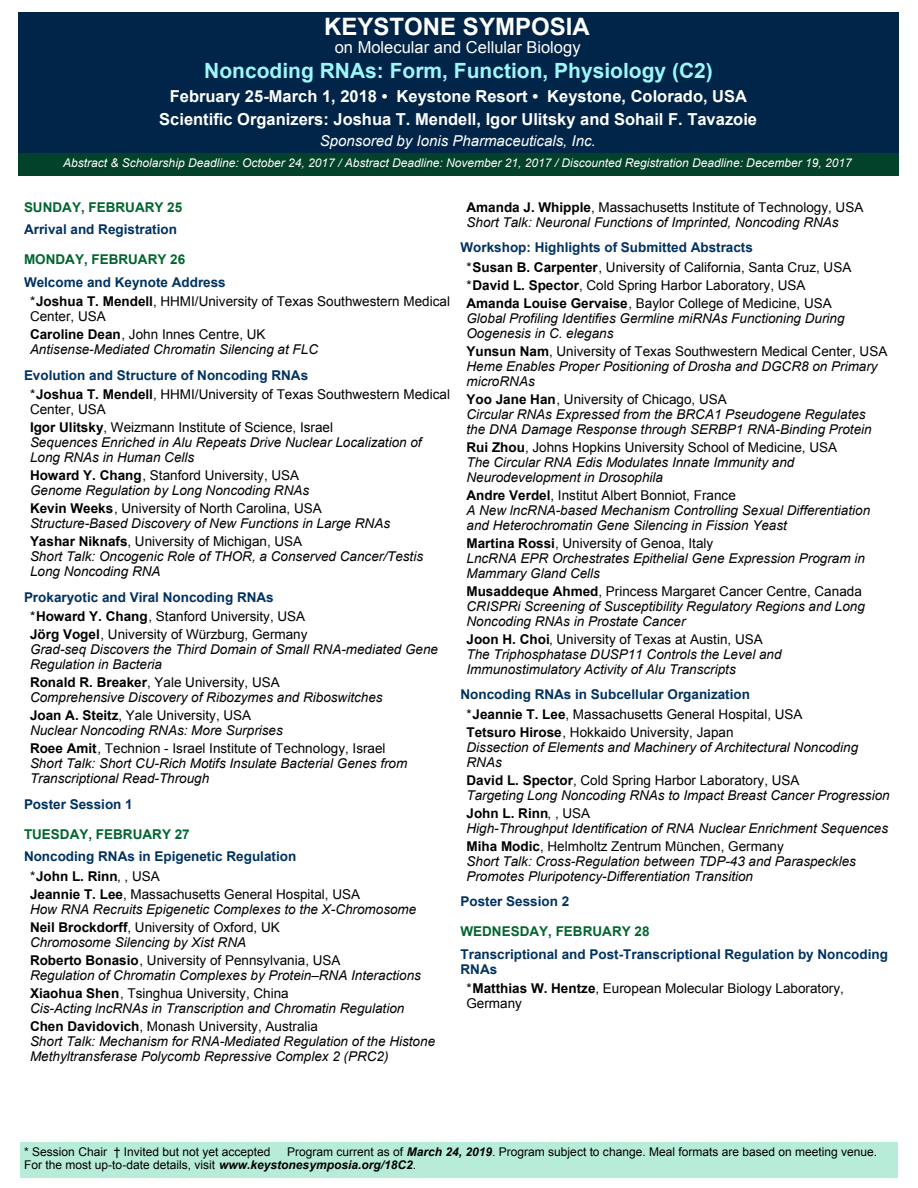
<style>
.page{position:relative;width:918px;height:1188px;background:#fff}
.page>*{position:absolute;margin:0;border:0;box-sizing:border-box;transform-origin:0 0}
.t1{font:700 24px "Arial";color:#fff}
.t2{font:700 21px "Arial";color:#9df7fd}
.t3{font:700 16.5px/22.5px "Arial";color:#fff;text-align:center}
.t4{font:16.5px "Arial";color:#fff}
.t5{font:italic 15px "Arial";color:#fff}
.t6{font:italic 13.5px/15px "Arial";color:#000}
.t7{font:13.5px/18px "Arial";color:#000}
.t8{font:700 13.5px/19.5px "Arial";color:#003260}
.t9{font:700 13.5px "Arial";color:#00652e}
.t10{font:12px/13.5px "Arial";color:#000}
.t11{font:italic 12px "Arial";color:#fff}
.s1{font-weight:700;color:#003260}
.s2{font-weight:700}
.s3{font-weight:700;font-style:normal}
.s4{font-style:normal}
.s5{font-weight:400;color:#000}
.s6{color:#000}
.s7{font-weight:700;font-style:italic}
</style>
<div class="page">
<div style="left:20px;top:1142px;width:877px;height:36px;background:#b7ecd8"></div>
<div style="left:18px;top:12px;width:881px;height:141px;background:#012548"></div>
<div style="left:18px;top:153px;width:881px;height:23px;background:#02412a"></div>
<h1 class="t1" style="left:324px;top:17px;width:267px">KEYSTONE SYMPOSIA</h1>
<p class="t4" style="left:335px;top:40px;width:247px">on Molecular and Cellular Biology</p>
<h2 class="t2" style="left:204px;top:63px;width:510px">Noncoding RNAs: Form, Function, Physiology (C2)</h2>
<p class="t3" style="left:159px;top:86px;width:599px">February 25-March 1, 2018 • Keystone Resort • Keystone, Colorado, USA<br>Scientific Organizers: Joshua T. Mendell, Igor Ulitsky and Sohail F. Tavazoie</p>
<p class="t5" style="left:320px;top:135px;width:277px">Sponsored by Ionis Pharmaceuticals, Inc.</p>
<p class="t11" style="left:63px;top:158px;width:790px">Abstract &amp; Scholarship Deadline: October 24, 2017 / Abstract Deadline: November 21, 2017 / Discounted Registration Deadline: December 19, 2017</p>
<p class="t9" style="left:24px;top:202px;width:160px">SUNDAY, FEBRUARY 25</p>
<p class="t8" style="left:24px;top:221px;width:155px">Arrival and Registration</p>
<p class="t9" style="left:24px;top:254px;width:163px">MONDAY, FEBRUARY 26</p>
<p class="t7" style="left:30px;top:273px;width:422px;line-height:19.5px;text-indent:-6px"><span class="s1">Welcome and Keynote Address<br></span>*<span class="s2">Joshua T. Mendell</span>, HHMI/University of Texas Southwestern Medical</p>
<p class="t7" style="left:30px;top:309px;width:237px">Center, USA<br><span class="s2">Caroline Dean</span>, John Innes Centre, UK</p>
<p class="t6" style="left:30px;top:343px;width:290px">Antisense-Mediated Chromatin Silencing at FLC</p>
<p class="t7" style="left:30px;top:366px;width:422px;line-height:19.5px;text-indent:-6px"><span class="s1">Evolution and Structure of Noncoding RNAs<br></span>*<span class="s2">Joshua T. Mendell</span>, HHMI/University of Texas Southwestern Medical</p>
<p class="t7" style="left:30px;top:402px;width:305px">Center, USA<br><span class="s2">Igor Ulitsky</span>, Weizmann Institute of Science, Israel</p>
<p class="t6" style="left:30px;top:436px;width:393px">Sequences Enriched in Alu Repeats Drive Nuclear Localization of<br>Long RNAs in Human Cells</p>
<p class="t6" style="left:30px;top:469px;width:281px"><span class="s3">Howard Y. Chang</span><span class="s4">, Stanford University, USA<br></span>Genome Regulation by Long Noncoding RNAs</p>
<p class="t6" style="left:30px;top:502px;width:362px"><span class="s3">Kevin Weeks</span><span class="s4">, University of North Carolina, USA<br></span>Structure-Based Discovery of New Functions in Large RNAs</p>
<p class="t6" style="left:30px;top:535px;width:395px"><span class="s3">Yashar Niknafs</span><span class="s4">, University of Michigan, USA<br></span>Short Talk: Oncogenic Role of THOR, a Conserved Cancer/Testis<br>Long Noncoding RNA</p>
<p class="t8" style="left:30px;top:588px;width:277px;text-indent:-6px">Prokaryotic and Viral Noncoding RNAs <span class="s5">*</span><span class="s6">Howard Y. Chang</span><span class="s5">, Stanford University, USA</span></p>
<p class="t6" style="left:30px;top:628px;width:410px"><span class="s3">Jörg Vogel</span><span class="s4">, University of Würzburg, Germany<br></span>Grad-seq Discovers the Third Domain of Small RNA-mediated Gene<br>Regulation in Bacteria</p>
<p class="t6" style="left:30px;top:676px;width:354px"><span class="s3">Ronald R. Breaker</span><span class="s4">, Yale University, USA<br></span>Comprehensive Discovery of Ribozymes and Riboswitches</p>
<p class="t6" style="left:30px;top:709px;width:254px"><span class="s3">Joan A. Steitz</span><span class="s4">, Yale University, USA<br></span>Nuclear Noncoding RNAs: More Surprises</p>
<p class="t6" style="left:30px;top:742px;width:379px"><span class="s3">Roee Amit</span><span class="s4">, Technion - Israel Institute of Technology, Israel<br></span>Short Talk: Short CU-Rich Motifs Insulate Bacterial Genes from<br>Transcriptional Read-Through</p>
<p class="t8" style="left:24px;top:795px;width:110px">Poster Session 1</p>
<p class="t9" style="left:24px;top:829px;width:167px">TUESDAY, FEBRUARY 27</p>
<p class="t8" style="left:30px;top:848px;width:268px;text-indent:-6px">Noncoding RNAs in Epigenetic Regulation <span class="s5">*</span><span class="s6">John L. Rinn</span><span class="s5">, , USA</span></p>
<p class="t6" style="left:30px;top:887px;width:388px"><span class="s3">Jeannie T. Lee</span><span class="s4">, Massachusetts General Hospital, USA<br></span>How RNA Recruits Epigenetic Complexes to the X-Chromosome</p>
<p class="t6" style="left:30px;top:920px;width:251px"><span class="s3">Neil Brockdorff</span><span class="s4">, University of Oxford, UK<br></span>Chromosome Silencing by Xist RNA</p>
<p class="t6" style="left:30px;top:953px;width:392px"><span class="s3">Roberto Bonasio</span><span class="s4">, University of Pennsylvania, USA<br></span>Regulation of Chromatin Complexes by Protein–RNA Interactions</p>
<p class="t6" style="left:30px;top:986px;width:376px"><span class="s3">Xiaohua Shen</span><span class="s4">, Tsinghua University, China<br></span>Cis-Acting lncRNAs in Transcription and Chromatin Regulation</p>
<p class="t6" style="left:30px;top:1019px;width:407px"><span class="s3">Chen Davidovich</span><span class="s4">, Monash University, Australia<br></span>Short Talk: Mechanism for RNA-Mediated Regulation of the Histone<br>Methyltransferase Polycomb Repressive Complex 2 (PRC2)</p>
<p class="t6" style="left:466px;top:200px;width:398px"><span class="s3">Amanda J. Whipple</span><span class="s4">, Massachusetts Institute of Technology, USA<br></span>Short Talk: Neuronal Functions of Imprinted, Noncoding RNAs</p>
<p class="t8" style="left:466px;top:239px;width:386px;text-indent:-6px">Workshop: Highlights of Submitted Abstracts<br><span class="s5">*</span><span class="s6">Susan B. Carpenter</span><span class="s5">, University of California, Santa Cruz, USA</span></p>
<p class="t7" style="left:466px;top:277px;width:367px">*<span class="s2">David L. Spector</span>, Cold Spring Harbor Laboratory, USA<br><span class="s2">Amanda Louise Gervaise</span>, Baylor College of Medicine, USA</p>
<p class="t6" style="left:466px;top:311px;width:380px">Global Profiling Identifies Germline miRNAs Functioning During<br>Oogenesis in C. elegans</p>
<p class="t6" style="left:466px;top:344px;width:422px"><span class="s3">Yunsun Nam</span><span class="s4">, University of Texas Southwestern Medical Center, USA<br></span>Heme Enables Proper Positioning of Drosha and DGCR8 on Primary microRNAs</p>
<p class="t6" style="left:466px;top:392px;width:407px"><span class="s3">Yoo Jane Han</span><span class="s4">, University of Chicago, USA<br></span>Circular RNAs Expressed from the BRCA1 Pseudogene Regulates the DNA Damage Response through SERBP1 RNA-Binding Protein</p>
<p class="t6" style="left:466px;top:440px;width:372px"><span class="s3">Rui Zhou</span><span class="s4">, Johns Hopkins University School of Medicine, USA<br></span>The Circular RNA Edis Modulates Innate Immunity and<br>Neurodevelopment in Drosophila</p>
<p class="t6" style="left:466px;top:488px;width:405px"><span class="s3">Andre Verdel</span><span class="s4">, Institut Albert Bonniot, France<br></span>A New lncRNA-based Mechanism Controlling Sexual Differentiation and Heterochromatin Gene Silencing in Fission Yeast</p>
<p class="t6" style="left:466px;top:536px;width:400px"><span class="s3">Martina Rossi</span><span class="s4">, University of Genoa, Italy<br></span>LncRNA EPR Orchestrates Epithelial Gene Expression Program in<br>Mammary Gland Cells</p>
<p class="t6" style="left:466px;top:584px;width:400px"><span class="s3">Musaddeque Ahmed</span><span class="s4">, Princess Margaret Cancer Centre, Canada<br></span>CRISPRi Screening of Susceptibility Regulatory Regions and Long<br>Noncoding RNAs in Prostate Cancer</p>
<p class="t6" style="left:466px;top:632px;width:317px"><span class="s3">Joon H. Choi</span><span class="s4">, University of Texas at Austin, USA<br></span>The Triphosphatase DUSP11 Controls the Level and<br>Immunostimulatory Activity of Alu Transcripts</p>
<p class="t8" style="left:466px;top:686px;width:338px;text-indent:-6px">Noncoding RNAs in Subcellular Organization <span class="s5">*</span><span class="s6">Jeannie T. Lee</span><span class="s5">, Massachusetts General Hospital, USA</span></p>
<p class="t6" style="left:466px;top:725px;width:393px"><span class="s3">Tetsuro Hirose</span><span class="s4">, Hokkaido University, Japan<br></span>Dissection of Elements and Machinery of Architectural Noncoding<br>RNAs</p>
<p class="t6" style="left:466px;top:773px;width:425px"><span class="s3">David L. Spector</span><span class="s4">, Cold Spring Harbor Laboratory, USA<br></span>Targeting Long Noncoding RNAs to Impact Breast Cancer Progression</p>
<p class="t6" style="left:466px;top:806px;width:423px"><span class="s3">John L. Rinn</span><span class="s4">, , USA<br></span>High-Throughput Identification of RNA Nuclear Enrichment Sequences</p>
<p class="t6" style="left:466px;top:839px;width:391px"><span class="s3">Miha Modic</span><span class="s4">, Helmholtz Zentrum München, Germany<br></span>Short Talk: Cross-Regulation between TDP-43 and Paraspeckles<br>Promotes Pluripotency-Differentiation Transition</p>
<p class="t8" style="left:460px;top:893px;width:110px">Poster Session 2</p>
<p class="t9" style="left:460px;top:926px;width:191px">WEDNESDAY, FEBRUARY 28</p>
<p class="t8" style="left:460px;top:948px;width:429px;line-height:15px">Transcriptional and Post-Transcriptional Regulation by Noncoding<br>RNAs</p>
<p class="t7" style="left:466px;top:982px;width:379px;line-height:15px">*<span class="s2">Matthias W. Hentze</span>, European Molecular Biology Laboratory,<br>Germany</p>
<p class="t10" style="left:24px;top:1146px;width:248px">* Session Chair † Invited but not yet accepted</p>
<p class="t10" style="left:24px;top:1146px;width:854px;text-indent:263px">Program current as of <span class="s7">March 24, 2019</span>. Program subject to change. Meal formats are based on meeting venue.<br>For the most up-to-date details, visit <span class="s7">www.keystonesymposia.org/18C2</span>.</p>
</div>
